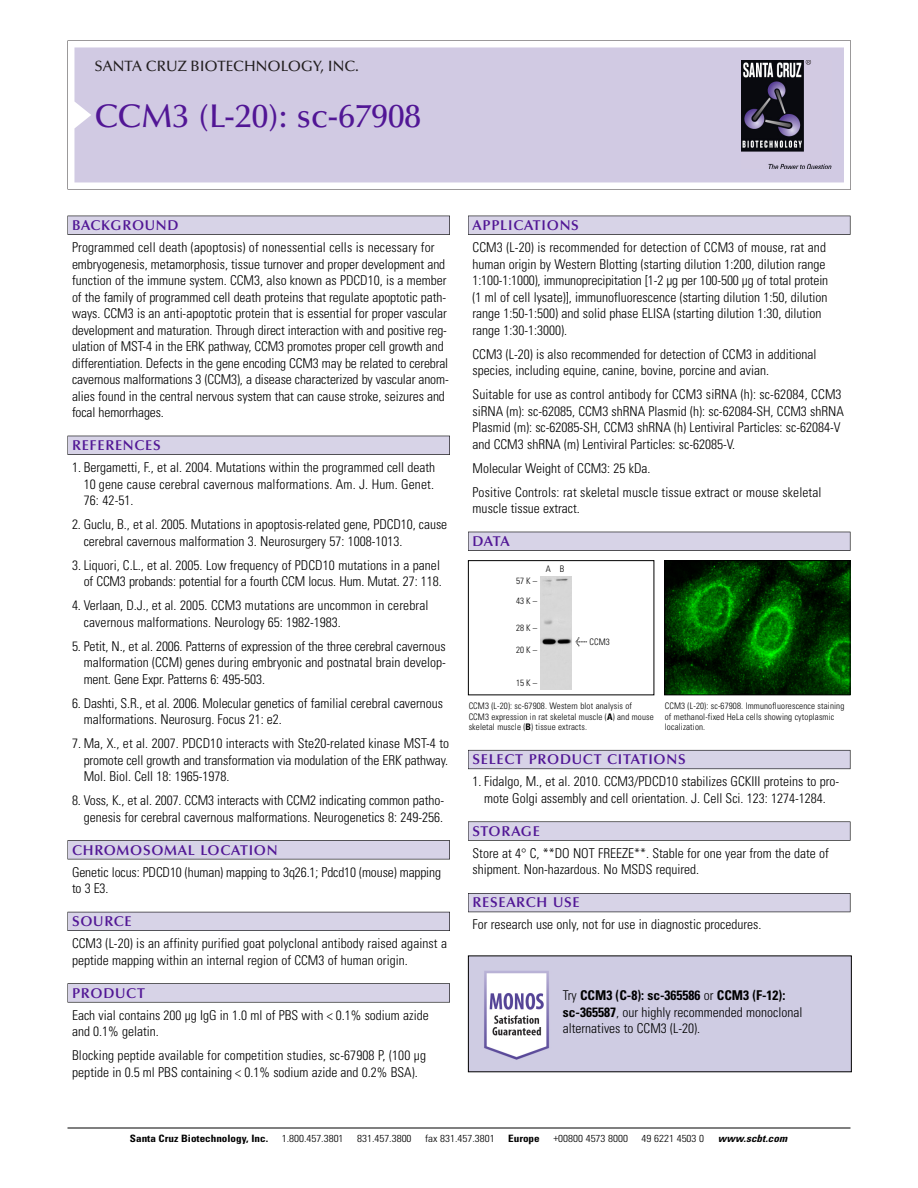
<style>
.page{position:relative;width:918px;height:1188px;background:#fff}
.page>*{position:absolute;margin:0;border:0;box-sizing:border-box;transform-origin:0 0}
.t1{font:500 33px "Optima";color:#511695}
.t2{font:500 15px "Optima";color:#231f20}
.t3{font:600 14.25px "Optima";letter-spacing:.05em;color:#511695}
.t4{font:300 condensed 13.5px/16.5px "Univers";color:#000}
.t5{font:300 condensed 10.2px "Univers";color:#000;scale:1.1 1}
.t6{font:700 condensed 10.2px "Univers";color:#000;scale:1.1 1}
.t7{font:italic 700 condensed 10.2px "Univers";letter-spacing:.005em;color:#000;scale:1.1 1}
.t8{font:300 condensed 9px/10.5px "Univers";letter-spacing:.015em;color:#000}
.s1{font-family:"Meta Plus";font-weight:400;font-stretch:normal;font-size:10.5px}
.s2{font-weight:700}
</style>
<div class="page">
<svg style="left:68px;top:40px;width:783px;height:149px"></svg>
<div style="left:74px;top:47px;width:770px;height:135px;background:#d1cae3"></div>
<img style="left:741px;top:60px;width:90px;height:108px">
<div style="left:68px;top:216px;width:382px;height:19px;background:#525155"></div>
<div style="left:68px;top:216px;width:381px;height:18px;background:#d7d3e7"></div>
<div style="left:68px;top:436px;width:382px;height:19px;background:#515055"></div>
<div style="left:68px;top:436px;width:381px;height:18px;background:#d7d3e7"></div>
<div style="left:68px;top:840px;width:382px;height:19px;background:#545357"></div>
<div style="left:68px;top:841px;width:381px;height:18px;background:#d7d3e7"></div>
<div style="left:68px;top:912px;width:382px;height:19px;background:#54535a"></div>
<div style="left:68px;top:912px;width:381px;height:18px;background:#d7d3e7"></div>
<svg style="left:68px;top:983px;width:382px;height:20px"></svg>
<div style="left:68px;top:984px;width:381px;height:18px;background:#d7d3e7"></div>
<div style="left:468px;top:216px;width:382px;height:19px;background:#525155"></div>
<div style="left:468px;top:216px;width:382px;height:18px;background:#d7d3e7"></div>
<div style="left:468px;top:532px;width:382px;height:19px;background:#515055"></div>
<div style="left:468px;top:532px;width:382px;height:18px;background:#d7d3e7"></div>
<div style="left:468px;top:750px;width:382px;height:19px;background:#66646d"></div>
<div style="left:468px;top:751px;width:382px;height:18px;background:#d7d3e7"></div>
<svg style="left:468px;top:821px;width:382px;height:20px"></svg>
<div style="left:468px;top:822px;width:382px;height:18px;background:#d7d3e7"></div>
<div style="left:468px;top:893px;width:382px;height:19px;background:#535259"></div>
<div style="left:468px;top:894px;width:382px;height:18px;background:#d7d3e7"></div>
<hr style="left:68px;top:1128px;width:782px;height:1px;background:#000">
<div style="left:468px;top:560px;width:186px;height:135px;border:1px solid #000"></div>
<img style="left:541px;top:577px;width:31px;height:112px">
<img style="left:666px;top:562px;width:182px;height:131px">
<div style="left:664px;top:560px;width:186px;height:135px;border:1px solid #000"></div>
<img style="left:470px;top:958px;width:380px;height:112px">
<p class="t2" style="left:94px;top:61px;width:266px">SANTA CRUZ BIOTECHNOLOGY, INC.</p>
<h1 class="t1" style="left:94px;top:103px;width:328px">CCM3 (L-20): sc-67908</h1>
<p class="t3" style="left:72px;top:219px;width:108px">BACKGROUND</p>
<p class="t4" style="left:72px;top:240px;width:378px">Programmed cell death (apoptosis) of nonessential cells is necessary for embryogenesis, metamorphosis, tissue turnover and proper development and function of the immune system. CCM3, also known as PDCD10, is a member of the family of programmed cell death proteins that regulate apoptotic path&shy;ways. CCM3 is an anti-apoptotic protein that is essential for proper vascular development and maturation. Through direct interaction with and positive reg&shy;ulation of MST-4 in the ERK pathway, CCM3 promotes proper cell growth and differentiation. Defects in the gene encoding CCM3 may be related to cerebral cavernous malformations 3 (CCM3), a disease characterized by vascular anom&shy;alies found in the central nervous system that can cause stroke, seizures and focal hemorrhages.</p>
<p class="t3" style="left:72px;top:440px;width:90px">REFERENCES</p>
<p class="t4" style="left:84px;top:460px;width:353px;text-align:justify;text-indent:-12px">1. Bergametti, F., et al. 2004. Mutations within the programmed cell death 10 gene cause cerebral cavernous malformations. Am. J. Hum. Genet.<br>76: 42-51.</p>
<p class="t4" style="left:84px;top:517px;width:365px;text-indent:-12px">2. Guclu, B., et al. 2005. Mutations in apoptosis-related gene, PDCD10, cause cerebral cavernous malformation 3. Neurosurgery 57: 1008-1013.</p>
<p class="t4" style="left:72px;top:558px;width:371px;text-align:right">3. Liquori, C.L., et al. 2005. Low frequency of PDCD10 mutations in a panel of CCM3 probands: potential for a fourth CCM locus. Hum. Mutat. 27: 118.</p>
<p class="t4" style="left:84px;top:598px;width:346px;text-indent:-12px">4. Verlaan, D.J., et al. 2005. CCM3 mutations are uncommon in cerebral cavernous malformations. Neurology 65: 1982-1983.</p>
<p class="t4" style="left:84px;top:639px;width:364px;text-align:justify;text-indent:-12px">5. Petit, N., et al. 2006. Patterns of expression of the three cerebral cavernous malformation (CCM) genes during embryonic and postnatal brain develop&shy;ment. Gene Expr. Patterns 6: 495-503.</p>
<p class="t4" style="left:84px;top:696px;width:361px;text-indent:-12px">6. Dashti, S.R., et al. 2006. Molecular genetics of familial cerebral cavernous malformations. Neurosurg. Focus 21: e2.</p>
<p class="t4" style="left:84px;top:736px;width:367px;text-align:justify;text-indent:-12px">7. Ma, X., et al. 2007. PDCD10 interacts with Ste20-related kinase MST-4 to promote cell growth and transformation via modulation of the ERK pathway.<br>Mol. Biol. Cell 18: 1965-1978.</p>
<p class="t4" style="left:72px;top:793px;width:374px;text-align:right">8. Voss, K., et al. 2007. CCM3 interacts with CCM2 indicating common patho&shy;genesis for cerebral cavernous malformations. Neurogenetics 8: 249-256.</p>
<p class="t3" style="left:72px;top:844px;width:207px">CHROMOSOMAL LOCATION</p>
<p class="t4" style="left:72px;top:865px;width:371px">Genetic locus: PDCD10 (human) mapping to 3q26.1; Pdcd10 (mouse) mapping to 3 E3.</p>
<p class="t3" style="left:72px;top:916px;width:61px">SOURCE</p>
<p class="t4" style="left:72px;top:936px;width:376px">CCM3 (L-20) is an affinity purified goat polyclonal antibody raised against a peptide mapping within an internal region of CCM3 of human origin.</p>
<p class="t3" style="left:72px;top:987px;width:74px">PRODUCT</p>
<p class="t4" style="left:72px;top:1008px;width:358px">Each vial contains 200 µg IgG in 1.0 ml of PBS with &lt; 0.1% sodium azide and 0.1% gelatin.</p>
<p class="t4" style="left:72px;top:1048px;width:356px">Blocking peptide available for competition studies, sc-67908 P, (100 µg peptide in 0.5 ml PBS containing &lt; 0.1% sodium azide and 0.2% BSA).</p>
<p class="t3" style="left:473px;top:219px;width:108px">APPLICATIONS</p>
<p class="t4" style="left:473px;top:240px;width:357px">CCM3 (L-20) is recommended for detection of CCM3 of mouse, rat and human origin by Western Blotting (starting dilution 1:200, dilution range 1:100-1:1000), immunoprecipitation [1-2 µg per 100-500 µg of total protein (1 ml of cell lysate)], immunofluorescence (starting dilution 1:50, dilution range 1:50-1:500) and solid phase ELISA (starting dilution 1:30, dilution range 1:30-1:3000).</p>
<p class="t4" style="left:473px;top:347px;width:345px">CCM3 (L-20) is also recommended for detection of CCM3 in additional species, including equine, canine, bovine, porcine and avian.</p>
<p class="t4" style="left:473px;top:387px;width:373px">Suitable for use as control antibody for CCM3 siRNA (h): sc-62084, CCM3 siRNA (m): sc-62085, CCM3 shRNA Plasmid (h): sc-62084-SH, CCM3 shRNA Plasmid (m): sc-62085-SH, CCM3 shRNA (h) Lentiviral Particles: sc-62084-V and CCM3 shRNA (m) Lentiviral Particles: sc-62085-V.</p>
<p class="t4" style="left:473px;top:457px;width:351px;line-height:24px">Molecular Weight of CCM3: 25 kDa.<br>Positive Controls: rat skeletal muscle tissue extract or mouse skeletal</p>
<p class="t4" style="left:473px;top:501px;width:109px">muscle tissue extract.</p>
<p class="t3" style="left:473px;top:536px;width:39px">DATA</p>
<p class="t8" style="left:516px;top:572px;width:23px;line-height:19.5px">57K–<br>43K–</p>
<p class="t8" style="left:516px;top:623px;width:23px">28K–</p>
<p class="t8" style="left:516px;top:646px;width:23px">20K–</p>
<p class="t8" style="left:516px;top:679px;width:23px">15K–</p>
<p class="t8" style="left:546px;top:564px;width:20px">A B</p>
<p class="t8" style="left:575px;top:637px;width:36px"><span class="s1">&lt;</span> CCM3</p>
<p class="t8" style="left:469px;top:702px;width:187px">CCM3 (L-20): sc-67908. Western blot analysis of<br>CCM3 expression in rat skeletal muscle (<span class="s2">A</span>) and mouse skeletal muscle (<span class="s2">B</span>) tissue extracts.</p>
<p class="t8" style="left:665px;top:702px;width:181px">CCM3 (L-20): sc-67908. Immunofluorescence staining of methanol-fixed HeLa cells showing cytoplasmic localization.</p>
<p class="t3" style="left:473px;top:754px;width:215px">SELECT PRODUCT CITATIONS</p>
<p class="t4" style="left:473px;top:775px;width:368px;text-align:center">1. Fidalgo, M., et al. 2010. CCM3/PDCD10 stabilizes GCKIII proteins to pro&shy;mote Golgi assembly and cell orientation. J. Cell Sci. 123: 1274-1284.</p>
<p class="t3" style="left:473px;top:825px;width:69px">STORAGE</p>
<p class="t4" style="left:473px;top:846px;width:358px">Store at 4° C, **DO NOT FREEZE**. Stable for one year from the date of shipment. Non-hazardous. No MSDS required.</p>
<p class="t3" style="left:473px;top:897px;width:109px">RESEARCH USE</p>
<p class="t4" style="left:473px;top:918px;width:290px">For research use only, not for use in diagnostic procedures.</p>
<p class="t4" style="left:563px;top:988px;width:241px">Try <span class="s2">CCM3 (C-8): sc-365586</span> or <span class="s2">CCM3 (F-12): sc-365587</span>, our highly recommended monoclonal alternatives to CCM3 (L-20).</p>
<p class="t6" style="left:130px;top:1135px;width:127px">Santa Cruz Biotechnology, Inc.</p>
<p class="t5" style="left:282px;top:1135px;width:58px">1.800.457.3801</p>
<p class="t5" style="left:357px;top:1135px;width:51px">831.457.3800</p>
<p class="t5" style="left:425px;top:1135px;width:65px">fax 831.457.3801</p>
<p class="t6" style="left:508px;top:1135px;width:30px">Europe</p>
<p class="t5" style="left:553px;top:1135px;width:69px">+00800 4573 8000</p>
<p class="t5" style="left:642px;top:1135px;width:58px">49 6221 4503 0</p>
<p class="t7" style="left:718px;top:1135px;width:64px">www.scbt.com</p>
</div>
